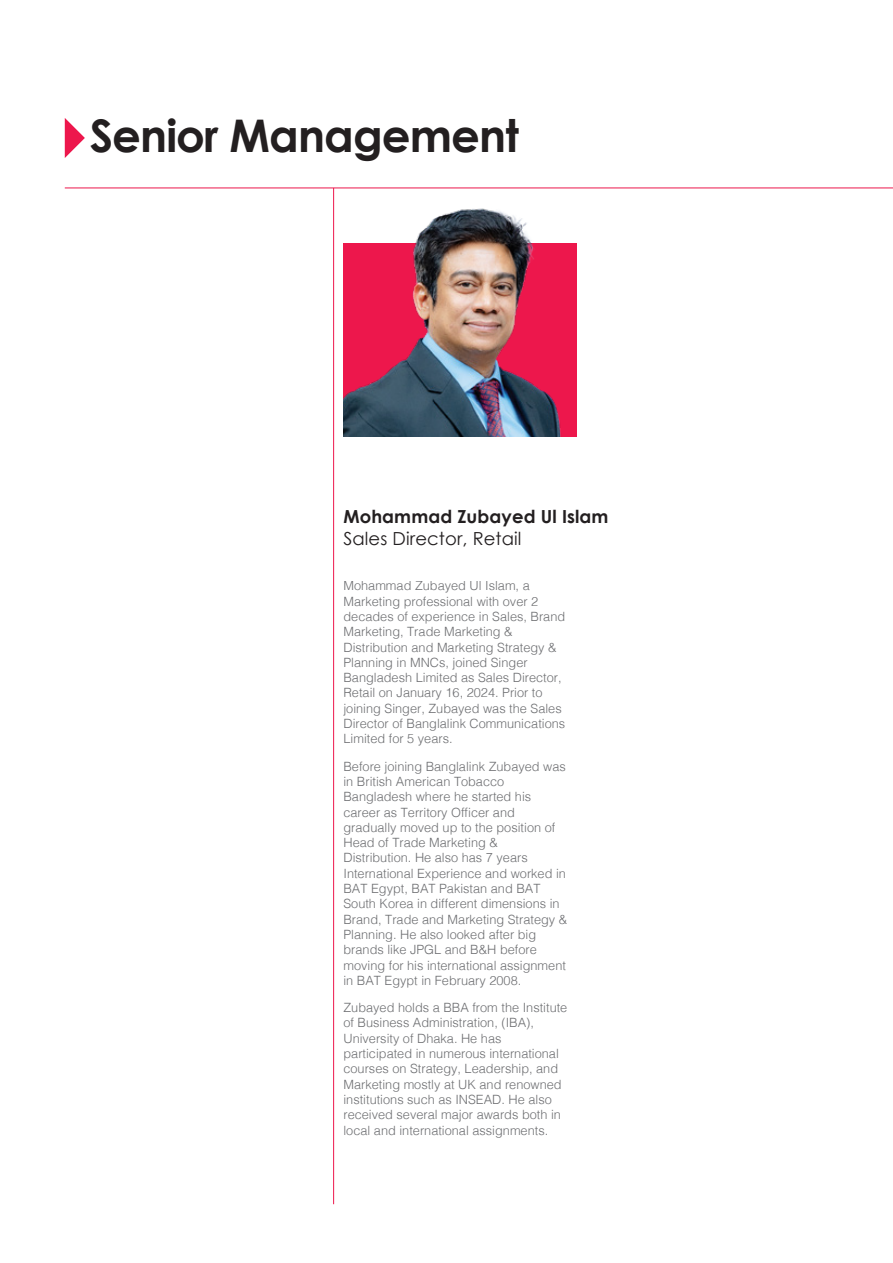
<style>
.page{position:relative;width:893px;height:1263px;background:#fff}
.page>*{position:absolute;margin:0;border:0;box-sizing:border-box;transform-origin:0 0}
.t1{font:700 45px "Century Gothic";letter-spacing:-.02em;color:#231f20}
.t2{font:700 18px "Century Gothic";letter-spacing:.005em;color:#231f20}
.t3{font:18px "Century Gothic";letter-spacing:.005em;color:#231f20}
.t4{font:300 12.75px/15.3px "Helvetica";color:#6d6e71}
</style>
<div class="page">
<hr style="left:65px;top:188px;width:828px;height:1px;background:#ed174c">
<hr style="left:333px;top:188px;width:1px;height:1016px;background:#ed174c">
<div style="left:343px;top:243px;width:234px;height:194px;background:#ed174c"></div>
<img style="left:343px;top:208px;width:218px;height:229px">
<svg style="left:65px;top:118px;width:20px;height:40px"></svg>
<h1 class="t1" style="left:90px;top:101px;width:431px">Senior Management</h1>
<h2 class="t2" style="left:343px;top:503px;width:267px">Mohammad Zubayed Ul Islam</h2>
<h2 class="t3" style="left:343px;top:526px;width:180px">Sales Director, Retail</h2>
<p class="t4" style="left:343px;top:577px;width:223px">Mohammad Zubayed Ul Islam, a Marketing professional with over 2 decades of experience in Sales, Brand Marketing, Trade Marketing &amp; Distribution and Marketing Strategy &amp; Planning in MNCs, joined Singer Bangladesh Limited as Sales Director, Retail on January 16, 2024. Prior to joining Singer, Zubayed was the Sales Director of Banglalink Communications Limited for 5 years.</p>
<p class="t4" style="left:343px;top:758px;width:225px">Before joining Banglalink Zubayed was in British American Tobacco Bangladesh where he started his career as Territory Officer and gradually moved up to the position of Head of Trade Marketing &amp; Distribution. He also has 7 years International Experience and worked in BAT Egypt, BAT Pakistan and BAT South Korea in different dimensions in Brand, Trade and Marketing Strategy &amp; Planning. He also looked after big brands like JPGL and B&amp;H before moving for his international assignment in BAT Egypt in February 2008.</p>
<p class="t4" style="left:343px;top:999px;width:225px">Zubayed holds a BBA from the Institute of Business Administration, (IBA), University of Dhaka. He has participated in numerous international courses on Strategy, Leadership, and Marketing mostly at UK and renowned institutions such as INSEAD. He also received several major awards both in local and international assignments.</p>
</div>
